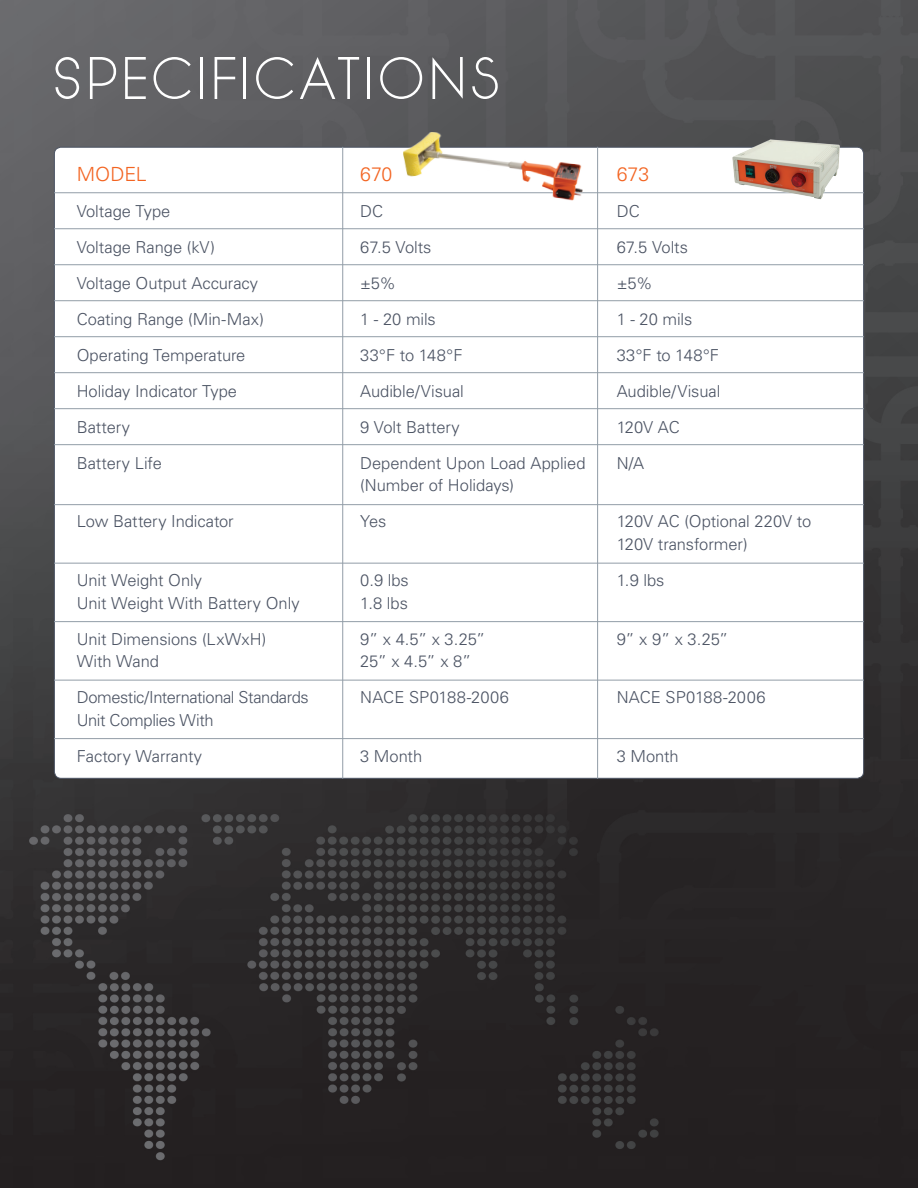
<style>
.page{position:relative;width:918px;height:1188px;background:#fff}
.page>*{position:absolute;margin:0;border:0;box-sizing:border-box;transform-origin:0 0}
.t1{font:200 60px "phantom";letter-spacing:.105em;color:#fff}
.t2{font:300 19.5px "Univers";color:#f36421}
.t3{font:300 16.5px/22.5px "Univers";letter-spacing:-.005em;color:#4b5363}
.t4{font:300 16.5px "Univers";letter-spacing:-.025em;color:#4b5363}
</style>
<div class="page">
<img style="left:0;top:455px;width:918px;height:733px">
<img style="left:0;top:0;width:918px;height:455px">
<div style="left:54px;top:147px;width:810px;height:631px;background:#fff;border-radius:7px"></div>
<hr style="left:54px;top:228px;width:810px;height:1px;background:#929da7">
<hr style="left:54px;top:192px;width:810px;height:1px;background:#929da7">
<hr style="left:54px;top:264px;width:810px;height:1px;background:#929da7">
<hr style="left:54px;top:300px;width:810px;height:1px;background:#929da7">
<hr style="left:54px;top:336px;width:810px;height:1px;background:#929da7">
<hr style="left:54px;top:372px;width:810px;height:1px;background:#929da7">
<hr style="left:54px;top:408px;width:810px;height:1px;background:#929da7">
<hr style="left:54px;top:444px;width:810px;height:1px;background:#929da7">
<hr style="left:54px;top:504px;width:810px;height:1px;background:#929da7">
<hr style="left:54px;top:621px;width:810px;height:1px;background:#929da7">
<hr style="left:54px;top:680px;width:810px;height:1px;background:#929da7">
<hr style="left:54px;top:738px;width:810px;height:1px;background:#929da7">
<hr style="left:54px;top:563px;width:810px;height:1px;background:#929da7">
<hr style="left:342px;top:147px;width:1px;height:632px;background:#929da7">
<hr style="left:597px;top:147px;width:1px;height:632px;background:#929da7">
<img style="left:401px;top:130px;width:185px;height:71px">
<img style="left:727px;top:137px;width:113px;height:63px">
<h1 class="t1" style="left:54px;top:43px;width:446px">SPECIFICATIONS</h1>
<p class="t2" style="left:77px;top:162px;width:72px">MODEL</p>
<p class="t2" style="left:360px;top:162px;width:34px">670</p>
<p class="t2" style="left:617px;top:162px;width:34px">673</p>
<p class="t3" style="left:77px;top:199px;width:95px">Voltage Type</p>
<p class="t3" style="left:360px;top:199px;width:25px">DC</p>
<p class="t3" style="left:617px;top:199px;width:25px">DC</p>
<p class="t3" style="left:77px;top:235px;width:140px">Voltage Range (kV)</p>
<p class="t3" style="left:360px;top:235px;width:73px">67.5 Volts</p>
<p class="t3" style="left:617px;top:235px;width:73px">67.5 Volts</p>
<p class="t3" style="left:77px;top:271px;width:183px">Voltage Output Accuracy</p>
<p class="t3" style="left:360px;top:271px;width:37px">±5%</p>
<p class="t3" style="left:617px;top:271px;width:37px">±5%</p>
<p class="t3" style="left:77px;top:307px;width:189px">Coating Range (Min-Max)</p>
<p class="t3" style="left:360px;top:307px;width:77px">1 - 20 mils</p>
<p class="t3" style="left:617px;top:307px;width:77px">1 - 20 mils</p>
<p class="t3" style="left:77px;top:343px;width:170px">Operating Temperature</p>
<p class="t3" style="left:360px;top:343px;width:104px">33°F to 148°F</p>
<p class="t3" style="left:617px;top:343px;width:104px">33°F to 148°F</p>
<p class="t3" style="left:77px;top:379px;width:162px">Holiday Indicator Type</p>
<p class="t3" style="left:360px;top:379px;width:105px">Audible/Visual</p>
<p class="t3" style="left:617px;top:379px;width:105px">Audible/Visual</p>
<p class="t3" style="left:77px;top:415px;width:55px">Battery</p>
<p class="t3" style="left:360px;top:415px;width:101px">9 Volt Battery</p>
<p class="t3" style="left:617px;top:415px;width:65px">120V AC</p>
<p class="t3" style="left:77px;top:451px;width:87px">Battery Life</p>
<p class="t3" style="left:360px;top:451px;width:227px">Dependent Upon Load Applied</p>
<p class="t3" style="left:617px;top:451px;width:29px">N/A</p>
<p class="t3" style="left:360px;top:474px;width:155px">(Number of Holidays)</p>
<p class="t3" style="left:77px;top:510px;width:159px">Low Battery Indicator</p>
<p class="t3" style="left:360px;top:510px;width:28px">Yes</p>
<p class="t3" style="left:617px;top:510px;width:196px">120V AC (Optional 220V to<br>120V transformer)</p>
<p class="t3" style="left:77px;top:568px;width:127px">Unit Weight Only</p>
<p class="t3" style="left:360px;top:568px;width:50px">0.9 lbs</p>
<p class="t3" style="left:617px;top:568px;width:49px">1.9 lbs</p>
<p class="t3" style="left:77px;top:591px;width:224px">Unit Weight With Battery Only</p>
<p class="t3" style="left:360px;top:591px;width:49px">1.8 lbs</p>
<p class="t3" style="left:77px;top:627px;width:191px">Unit Dimensions (LxWxH)</p>
<p class="t3" style="left:360px;top:627px;width:127px">9” x 4.5” x 3.25”</p>
<p class="t3" style="left:617px;top:627px;width:113px">9” x 9” x 3.25”</p>
<p class="t3" style="left:77px;top:649px;width:84px">With Wand</p>
<p class="t3" style="left:360px;top:649px;width:113px">25” x 4.5” x 8”</p>
<p class="t4" style="left:77px;top:687px;width:234px">Domestic/International Standards</p>
<p class="t3" style="left:360px;top:685px;width:150px">NACE SP0188-2006</p>
<p class="t3" style="left:617px;top:685px;width:150px">NACE SP0188-2006</p>
<p class="t3" style="left:77px;top:701px;width:138px;line-height:36px">Unit Complies With<br>Factory Warranty</p>
<p class="t3" style="left:360px;top:744px;width:64px">3 Month</p>
<p class="t3" style="left:617px;top:744px;width:64px">3 Month</p>
</div>
